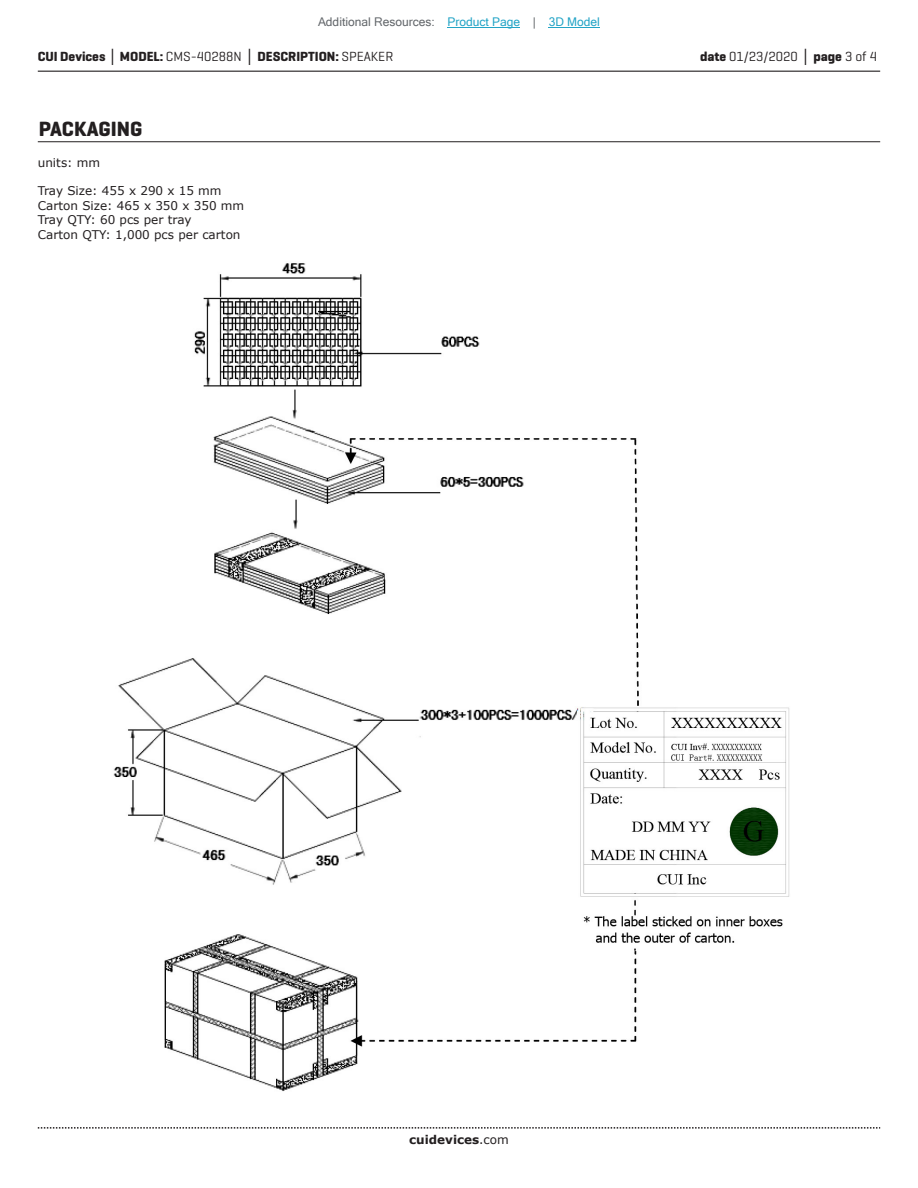
<style>
.page{position:relative;width:918px;height:1188px;background:#fff}
.page>*{position:absolute;margin:0;border:0;box-sizing:border-box;transform-origin:0 0}
.t1{font:700 21px "Geogrotesque";color:#231f20}
.t2{font:700 13.5px "Geogrotesque";color:#231f20}
.t3{font:13.5px "Geogrotesque";color:#231f20}
.t4{font:12px/14.4px "Verdana";color:#231f20}
.t5{font:12px "Microsoft Sans Serif";color:#63676b}
.t6{font:700 12px "Verdana";color:#231f20}
.s1{color:#23a4c6}
.s2{font-family:"Verdana"}
.s3{font-weight:400}
.s4{font-weight:700}
.s5{font-family:"Verdana";font-weight:700}
</style>
<div class="page">
<hr style="left:38px;top:71px;width:842px;height:1px;background:#231f20">
<svg style="left:38px;top:1127px;width:842px;height:2px"></svg>
<hr style="left:38px;top:141px;width:842px;height:1px;background:#231f20">
<img style="left:113px;top:263px;width:677px;height:828px">
<hr style="left:448px;top:27px;width:72px;height:1px;background:#23a4c6">
<hr style="left:549px;top:27px;width:51px;height:1px;background:#23a4c6">
<p class="t5" style="left:318px;top:15px;width:283px">Additional Resources: <span class="s1">Product Page</span> | <span class="s1">3D Model</span></p>
<p class="t2" style="left:38px;top:48px;width:357px">CUI Devices <span class="s2">│</span> MODEL: <span class="s3">CMS-40288N</span> <span class="s2">│</span> DESCRIPTION: <span class="s3">SPEAKER</span></p>
<h1 class="t1" style="left:39px;top:116px;width:105px">PACKAGING</h1>
<p class="t4" style="left:38px;top:155px;width:64px">units: mm</p>
<p class="t4" style="left:38px;top:184px;width:208px">Tray Size: 455 x 290 x 15 mm<br>Carton Size: 465 x 350 x 350 mm<br>Tray QTY: 60 pcs per tray<br>Carton QTY: 1,000 pcs per carton</p>
<p class="t3" style="left:700px;top:48px;width:179px"><span class="s4">date</span> 01/23/2020 <span class="s5">│</span> <span class="s4">page</span> 3 of 4</p>
<p class="t6" style="left:409px;top:1131px;width:101px">cuidevices<span class="s3">.com</span></p>
</div>
